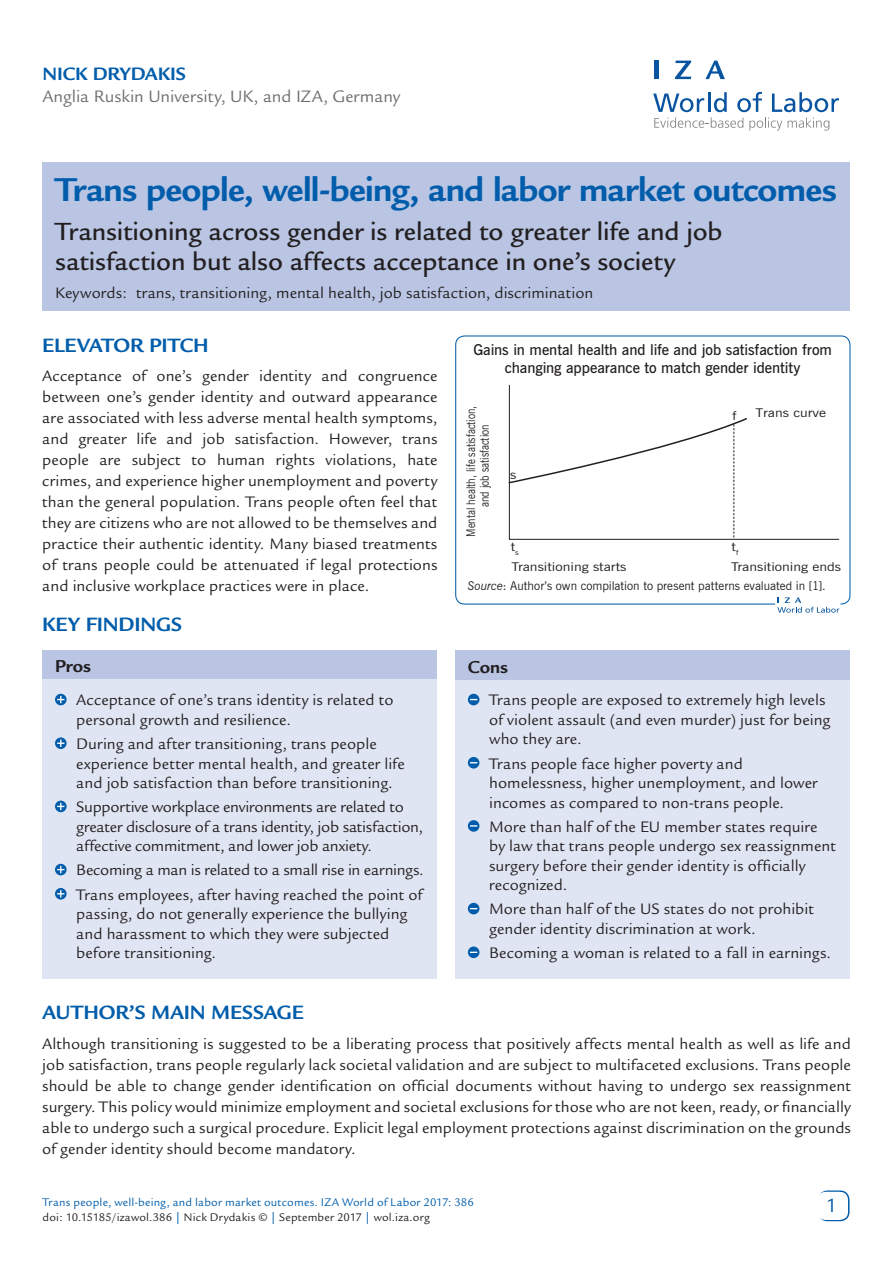
<style>
.page{position:relative;width:893px;height:1263px;background:#fff}
.page>*{position:absolute;margin:0;border:0;box-sizing:border-box;transform-origin:0 0}
.Cover__Title{font:700 36px "Legacy Sans";letter-spacing:-.02em;color:#015dab}
.Cover__Subtitle{font:500 27px/30px "Legacy Sans";color:#231f20}
.Main__A_Level_Headin{font:700 21px "Legacy Sans";letter-spacing:-.01em;color:#015dab}
.t1{font:21px "Legacy Sans";color:#015dab}
.Cover__AuthorName{font:700 19.5px "Legacy Sans";letter-spacing:-.005em;color:#015dab}
.Cover__Pro_Con_Heade{font:700 18.75px "Legacy Sans";letter-spacing:-.005em;color:#231f20}
.Cover__Affiliation{font:18px "Legacy Sans";color:#6c6d70}
.Main__Bodytext{font:16.5px/21px "Legacy Sans";letter-spacing:.005em;color:#231f20;text-align:justify}
.Cover__Pro_Con_Bulle{font:16.5px/19.5px "Legacy Sans";color:#231f20}
.Keywords{font:16.5px "Legacy Sans";color:#231f20}
.GA_Head{font:600 15px/18px "News Gothic BT";letter-spacing:-.005em;color:#231f20;text-align:center}
.t2{font:12px "Legacy Sans";letter-spacing:.015em;color:#015dab}
.t3{font:12px "Legacy Sans";letter-spacing:.015em;color:#231f20}
.Figso{font:12px "News Gothic BT";color:#231f20}
.Figso-2{font:12px "News Gothic BT";color:#231f20;scale:1.2 1}
.Figso-3{font:12px/13.5px "News Gothic BT";color:#231f20;scale:.83 1}
.s1{font-style:italic}
.s2{color:#015dab}
</style>
<div class="page">
<div style="left:43px;top:162px;width:807px;height:149px;background:#b9c5e3"></div>
<div style="left:818px;top:1190px;width:31px;height:31px;border:2px solid #015dab;border-radius:9px"></div>
<div style="left:817px;top:1192px;width:30px;height:28px;background:#fff;border-radius:9px"></div>
<svg style="left:653px;top:92px;width:186px;height:39px"></svg>
<hr style="left:654px;top:61px;width:4px;height:18px;background:#0854a0">
<svg style="left:675px;top:61px;width:16px;height:18px"></svg>
<svg style="left:705px;top:61px;width:20px;height:18px"></svg>
<div style="left:455px;top:650px;width:394px;height:328px;background:#e0e5f3"></div>
<div style="left:455px;top:650px;width:394px;height:29px;background:#b9c5e3"></div>
<svg style="left:468px;top:694px;width:11px;height:11px"></svg>
<svg style="left:468px;top:757px;width:11px;height:11px"></svg>
<div style="left:468px;top:820px;width:11px;height:12px;background:#015dab;border-radius:50%"></div>
<svg style="left:470px;top:825px;width:7px;height:2px"></svg>
<svg style="left:468px;top:903px;width:11px;height:11px"></svg>
<svg style="left:468px;top:946px;width:11px;height:12px"></svg>
<div style="left:42px;top:666px;width:395px;height:312px;background:#e0e5f3"></div>
<div style="left:42px;top:650px;width:395px;height:29px;background:#b9c5e3"></div>
<svg style="left:55px;top:694px;width:12px;height:11px"></svg>
<svg style="left:57px;top:696px;width:7px;height:7px"></svg>
<svg style="left:55px;top:737px;width:12px;height:12px"></svg>
<svg style="left:57px;top:739px;width:7px;height:8px"></svg>
<svg style="left:55px;top:801px;width:12px;height:11px"></svg>
<svg style="left:57px;top:803px;width:7px;height:7px"></svg>
<svg style="left:55px;top:864px;width:12px;height:11px"></svg>
<svg style="left:57px;top:866px;width:7px;height:7px"></svg>
<svg style="left:55px;top:888px;width:12px;height:11px"></svg>
<svg style="left:57px;top:890px;width:7px;height:7px"></svg>
<div style="left:455px;top:335px;width:395px;height:270px;border:1px solid #015dab;border-radius:9px"></div>
<div style="left:775px;top:596px;width:65px;height:19px;background:#fff"></div>
<svg style="left:777px;top:597px;width:62px;height:16px"></svg>
<svg style="left:509px;top:384px;width:331px;height:156px"></svg>
<svg style="left:508px;top:417px;width:241px;height:121px"></svg>
<p class="Cover__AuthorName" style="left:43px;top:63px;width:145px">NICK DRYDAKIS</p>
<p class="Cover__Affiliation" style="left:43px;top:86px;width:359px">Anglia Ruskin University, UK, and IZA, Germany</p>
<p class="Cover__Title" style="left:55px;top:169px;width:783px">Trans people, well-being, and labor market outcomes</p>
<p class="Cover__Subtitle" style="left:55px;top:216px;width:669px">Transitioning across gender is related to greater life and job satisfaction but also affects acceptance in one’s society</p>
<p class="Keywords" style="left:55px;top:283px;width:540px">Keywords: trans, transitioning, mental health, job satisfaction, discrimination</p>
<p class="Main__A_Level_Headin" style="left:42px;top:333px;width:168px">ELEVATOR PITCH</p>
<p class="Main__Bodytext" style="left:42px;top:366px;width:397px">Acceptance of one’s gender identity and congruence between one’s gender identity and outward appearance are associated with less adverse mental health symptoms, and greater life and job satisfaction. However, trans people are subject to human rights violations, hate crimes, and experience higher unemployment and poverty than the general population. Trans people often feel that they are citizens who are not allowed to be themselves and practice their authentic identity. Many biased treatments of trans people could be attenuated if legal protections and inclusive workplace practices were in place.</p>
<p class="Main__A_Level_Headin" style="left:42px;top:613px;width:141px">KEY FINDINGS</p>
<p class="Cover__Pro_Con_Heade" style="left:55px;top:656px;width:38px">Pros</p>
<p class="Cover__Pro_Con_Bulle" style="left:76px;top:690px;width:319px">Acceptance of one’s trans identity is related to personal growth and resilience.</p>
<p class="Cover__Pro_Con_Bulle" style="left:76px;top:734px;width:330px">During and after transitioning, trans people experience better mental health, and greater life and job satisfaction than before transitioning.</p>
<p class="Cover__Pro_Con_Bulle" style="left:76px;top:797px;width:348px">Supportive workplace environments are related to greater disclosure of a trans identity, job satisfaction, affective commitment, and lower job anxiety.</p>
<p class="Cover__Pro_Con_Bulle" style="left:76px;top:861px;width:349px">Becoming a man is related to a small rise in earnings.</p>
<p class="Cover__Pro_Con_Bulle" style="left:76px;top:885px;width:348px">Trans employees, after having reached the point of passing, do not generally experience the bullying and harassment to which they were subjected before transitioning.</p>
<p class="GA_Head" style="left:473px;top:341px;width:360px">Gains in mental health and life and job satisfaction from changing appearance to match gender identity</p>
<p class="Figso-3" style="left:464px;top:507px;width:123px;text-indent:-30px;rotate:-90deg">Mental health, life satisfaction, and job satisfaction</p>
<p class="Figso-2" style="left:510px;top:468px;width:7px">s</p>
<p class="Figso-2" style="left:511px;top:539px;width:8px">t<sub>s</sub></p>
<p class="Figso-2" style="left:732px;top:409px;width:5px">f</p>
<p class="Figso-2" style="left:755px;top:405px;width:60px">Trans curve</p>
<p class="Figso-2" style="left:732px;top:539px;width:7px">t<sub>f</sub></p>
<p class="Figso-2" style="left:512px;top:559px;width:97px">Transitioning starts</p>
<p class="Figso-2" style="left:731px;top:559px;width:93px">Transitioning ends</p>
<p class="Figso" style="left:468px;top:579px;width:360px"><span class="s1">Source</span>: Author’s own compilation to present patterns evaluated in [1].</p>
<p class="Cover__Pro_Con_Heade" style="left:468px;top:656px;width:42px">Cons</p>
<p class="Cover__Pro_Con_Bulle" style="left:489px;top:691px;width:343px">Trans people are exposed to extremely high levels of violent assault (and even murder) just for being who they are.</p>
<p class="Cover__Pro_Con_Bulle" style="left:489px;top:754px;width:330px">Trans people face higher poverty and homelessness, higher unemployment, and lower incomes as compared to non-trans people.</p>
<p class="Cover__Pro_Con_Bulle" style="left:489px;top:817px;width:348px">More than half of the EU member states require by law that trans people undergo sex reassignment surgery before their gender identity is officially recognized.</p>
<p class="Cover__Pro_Con_Bulle" style="left:489px;top:900px;width:326px">More than half of the US states do not prohibit gender identity discrimination at work.</p>
<p class="Cover__Pro_Con_Bulle" style="left:489px;top:943px;width:343px">Becoming a woman is related to a fall in earnings.</p>
<p class="Main__A_Level_Headin" style="left:42px;top:1000px;width:263px">AUTHOR’S MAIN MESSAGE</p>
<p class="Main__Bodytext" style="left:42px;top:1033px;width:810px">Although transitioning is suggested to be a liberating process that positively affects mental health as well as life and job satisfaction, trans people regularly lack societal validation and are subject to multifaceted exclusions. Trans people should be able to change gender identification on official documents without having to undergo sex reassignment surgery. This policy would minimize employment and societal exclusions for those who are not keen, ready, or financially able to undergo such a surgical procedure. Explicit legal employment protections against discrimination on the grounds of gender identity should become mandatory.</p>
<p class="t2" style="left:43px;top:1196px;width:433px">Trans people, well-being, and labor market outcomes. IZA World of Labor 2017: 386</p>
<p class="t3" style="left:43px;top:1211px;width:389px">doi: 10.15185/izawol.386 <span class="s2">|</span> Nick Drydakis © <span class="s2">|</span> September 2017 <span class="s2">|</span> wol.iza.org</p>
<p class="t1" style="left:828px;top:1194px;width:13px">1</p>
</div>
